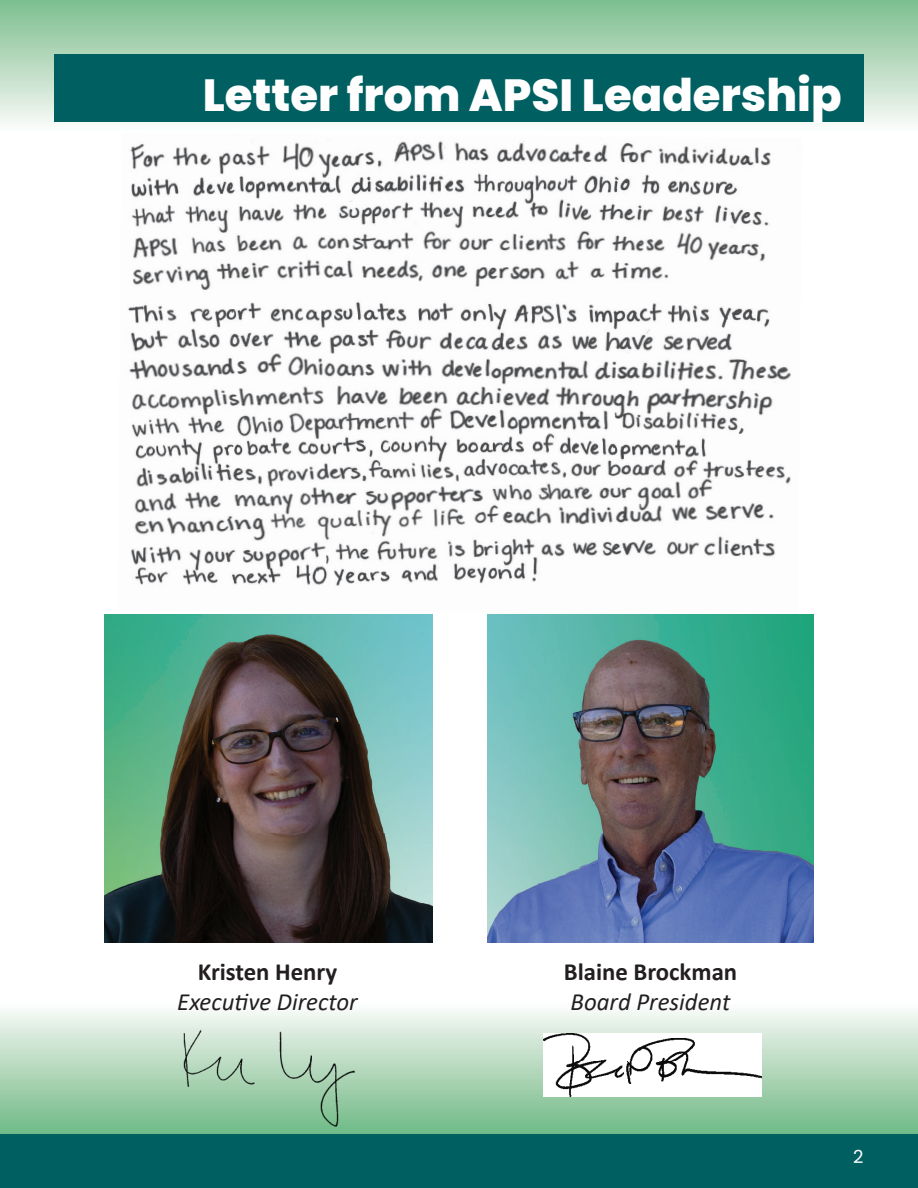
<style>
.page{position:relative;width:918px;height:1188px;background:#fff}
.page>*{position:absolute;margin:0;border:0;box-sizing:border-box;transform-origin:0 0}
.t1{font:800 45px "Poppins";color:#fff}
.t2{font:italic 24.75px "Calibri";color:#231f20}
.t3{font:700 24.75px "Calibri";color:#231f20}
.t4{font:18px "Poppins";color:#fff}
</style>
<div class="page">
<div style="left:0;top:1134px;width:918px;height:54px;background:#005f61"></div>
<div style="left:0;top:1002px;width:918px;height:132px;background:linear-gradient(to bottom,#fdfcfa,#71b986)"></div>
<div style="left:0;top:0;width:918px;height:132px;background:linear-gradient(to bottom,#7cbd8d,#fbfbf9)"></div>
<div style="left:54px;top:54px;width:810px;height:68px;background:#005f61"></div>
<img style="left:128px;top:140px;width:663px;height:476px">
<img style="left:487px;top:614px;width:327px;height:329px">
<img style="left:104px;top:614px;width:328px;height:329px">
<img style="left:125px;top:1023px;width:286px;height:111px">
<img style="left:543px;top:1034px;width:218px;height:62px">
<h1 class="t1" style="left:203px;top:70px;width:640px">Letter from APSI Leadership</h1>
<p class="t3" style="left:198px;top:954px;width:141px">Kristen Henry</p>
<p class="t2" style="left:177px;top:984px;width:182px">Executive Director</p>
<p class="t3" style="left:564px;top:954px;width:175px">Blaine Brockman</p>
<p class="t2" style="left:571px;top:984px;width:161px">Board President</p>
<p class="t4" style="left:853px;top:1146px;width:12px">2</p>
</div>
